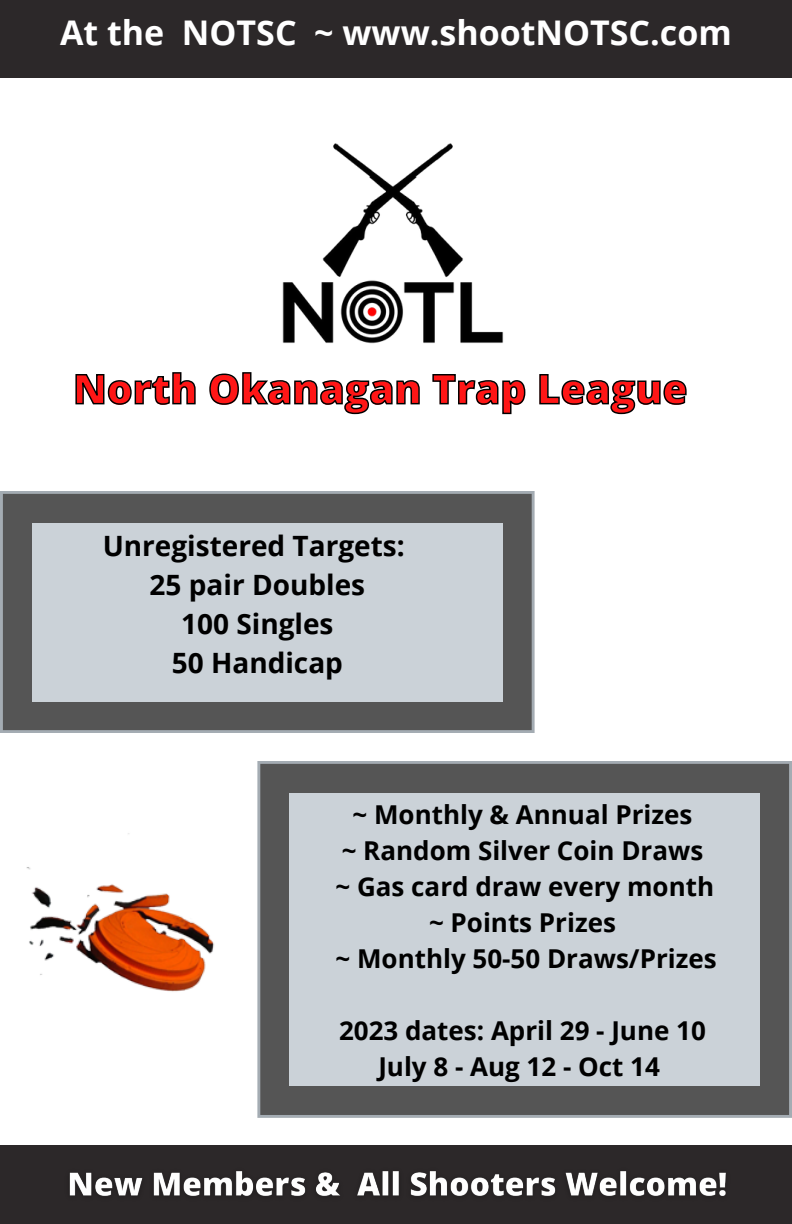
<style>
.page{position:relative;width:792px;height:1224px;background:#fff}
.page>*{position:absolute;margin:0;border:0;box-sizing:border-box;transform-origin:0 0}
.t1{font:800 40.6px "Open Sans";color:#ff1616}
.t2{font:700 34px "Open Sans";color:#fff}
.t3{font:700 28px/39px "Open Sans";color:#000;text-align:center}
.t4{font:700 26px/36px "Open Sans";color:#000;text-align:center}
</style>
<div class="page">
<svg style="left:0;top:491px;width:535px;height:242px;fill:#555"></svg>
<div style="left:32px;top:523px;width:470px;height:178px;background:#cbd2d8"></div>
<svg style="left:257px;top:761px;width:535px;height:357px;fill:#555"></svg>
<div style="left:289px;top:793px;width:471px;height:293px;background:#cbd2d8"></div>
<img style="left:282px;top:143px;width:222px;height:201px">
<img style="left:26px;top:833px;width:188px;height:159px">
<svg style="left:75px;top:372px;width:612px;height:43px"></svg>
<div style="left:0;top:1145px;width:792px;height:79px;background:#2c2829"></div>
<img style="left:69px;top:1171px;width:657px;height:25px">
<div style="left:0;top:0;width:792px;height:78px;background:#2c2829"></div>
<h2 class="t2" style="left:60px;top:9px;width:673px">At the NOTSC ~ www.shootNOTSC.com</h2>
<h1 class="t1" style="left:73px;top:360px;width:616px">North Okanagan Trap League</h1>
<p class="t3" style="left:103px;top:525px;width:304px">Unregistered Targets:<br>25 pair Doubles<br>100 Singles<br>50 Handicap</p>
<p class="t4" style="left:335px;top:796px;width:383px">~ Monthly &amp; Annual Prizes<br>~ Random Silver Coin Draws ~ Gas card draw every month ~ Points Prizes<br>~ Monthly 50-50 Draws/Prizes</p>
<p class="t4" style="left:339px;top:1012px;width:368px">2023 dates: April 29 - June 10<br>July 8 - Aug 12 - Oct 14</p>
</div>
